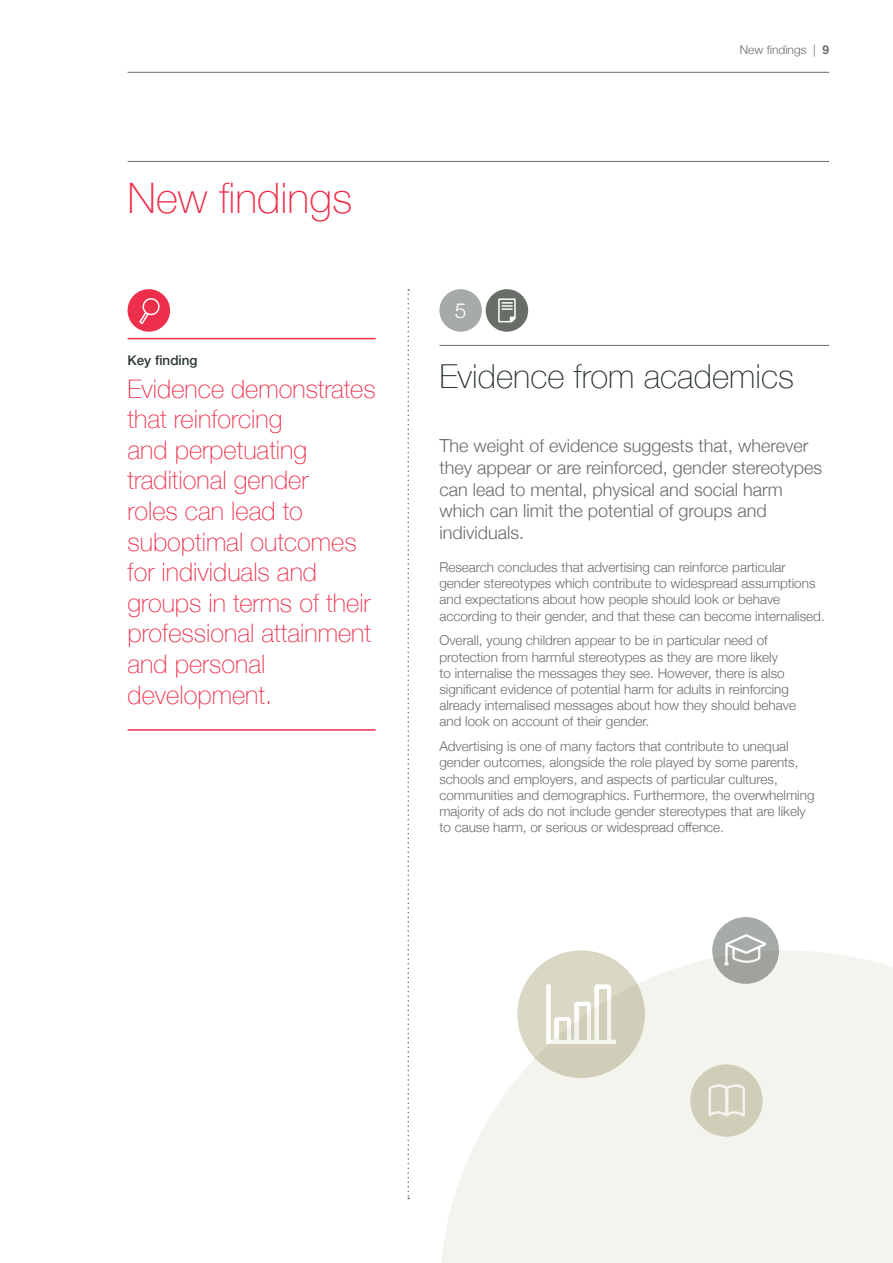
<style>
.page{position:relative;width:893px;height:1263px;background:#fff}
.page>*{position:absolute;margin:0;border:0;box-sizing:border-box;transform-origin:0 0}
.t1{font:100 42px "Helvetica Neue";color:#ee2f4b}
.t2{font:100 33px "Helvetica Neue";color:#2b3731}
.t3{font:100 25.5px/30.6px "Helvetica Neue";color:#ee2f4b}
.t4{font:300 21px "Helvetica Neue";color:#fff}
.t5{font:300 18px/21.6px "Helvetica Neue";color:#686d67}
.t6{font:300 13.5px/16.2px "Helvetica Neue";color:#686d67}
.t7{font:500 13.5px "Helvetica Neue";color:#2b3731}
.t8{font:300 12px "Helvetica Neue";color:#686d67}
.s1{font-weight:700}
</style>
<div class="page">
<hr style="left:128px;top:72px;width:701px;height:1px;background:#686d67">
<svg style="left:441px;top:950px;width:452px;height:313px;fill:#f4f4ef"></svg>
<svg style="left:712px;top:917px;width:67px;height:67px"></svg>
<hr style="left:439px;top:345px;width:390px;height:1px;background:#686d67">
<div style="left:439px;top:289px;width:43px;height:43px;background:#a7aba7;border-radius:50%"></div>
<svg style="left:486px;top:289px;width:42px;height:43px"></svg>
<svg style="left:517px;top:950px;width:128px;height:128px"></svg>
<svg style="left:690px;top:1064px;width:73px;height:73px"></svg>
<hr style="left:128px;top:338px;width:248px;height:1px;background:#ee2f4b">
<hr style="left:128px;top:729px;width:248px;height:2px;background:#ee2f4b">
<svg style="left:128px;top:289px;width:42px;height:43px"></svg>
<svg style="left:407px;top:289px;width:2px;height:910px"></svg>
<hr style="left:128px;top:161px;width:701px;height:1px;background:#686d67">
<h1 class="t1" style="left:128px;top:166px;width:226px">New findings</h1>
<p class="t7" style="left:128px;top:349px;width:72px">Key finding</p>
<h3 class="t3" style="left:128px;top:372px;width:250px">Evidence demonstrates that reinforcing<br>and perpetuating traditional gender<br>roles can lead to suboptimal outcomes for individuals and groups in terms of their professional attainment and personal development.</h3>
<h3 class="t4" style="left:455px;top:293px;width:13px">5</h3>
<p class="t8" style="left:740px;top:40px;width:91px">New findings | <span class="s1">9</span></p>
<h2 class="t2" style="left:439px;top:351px;width:356px">Evidence from academics</h2>
<h3 class="t5" style="left:439px;top:434px;width:384px">The weight of evidence suggests that, wherever they appear or are reinforced, gender stereotypes can lead to mental, physical and social harm which can limit the potential of groups and individuals.</h3>
<p class="t6" style="left:439px;top:558px;width:387px">Research concludes that advertising can reinforce particular gender stereotypes which contribute to widespread assumptions and expectations about how people should look or behave according to their gender, and that these can become internalised.</p>
<p class="t6" style="left:439px;top:631px;width:358px">Overall, young children appear to be in particular need of protection from harmful stereotypes as they are more likely<br>to internalise the messages they see. However, there is also significant evidence of potential harm for adults in reinforcing already internalised messages about how they should behave and look on account of their gender.</p>
<p class="t6" style="left:439px;top:737px;width:377px">Advertising is one of many factors that contribute to unequal gender outcomes, alongside the role played by some parents, schools and employers, and aspects of particular cultures, communities and demographics. Furthermore, the overwhelming majority of ads do not include gender stereotypes that are likely to cause harm, or serious or widespread offence.</p>
</div>
